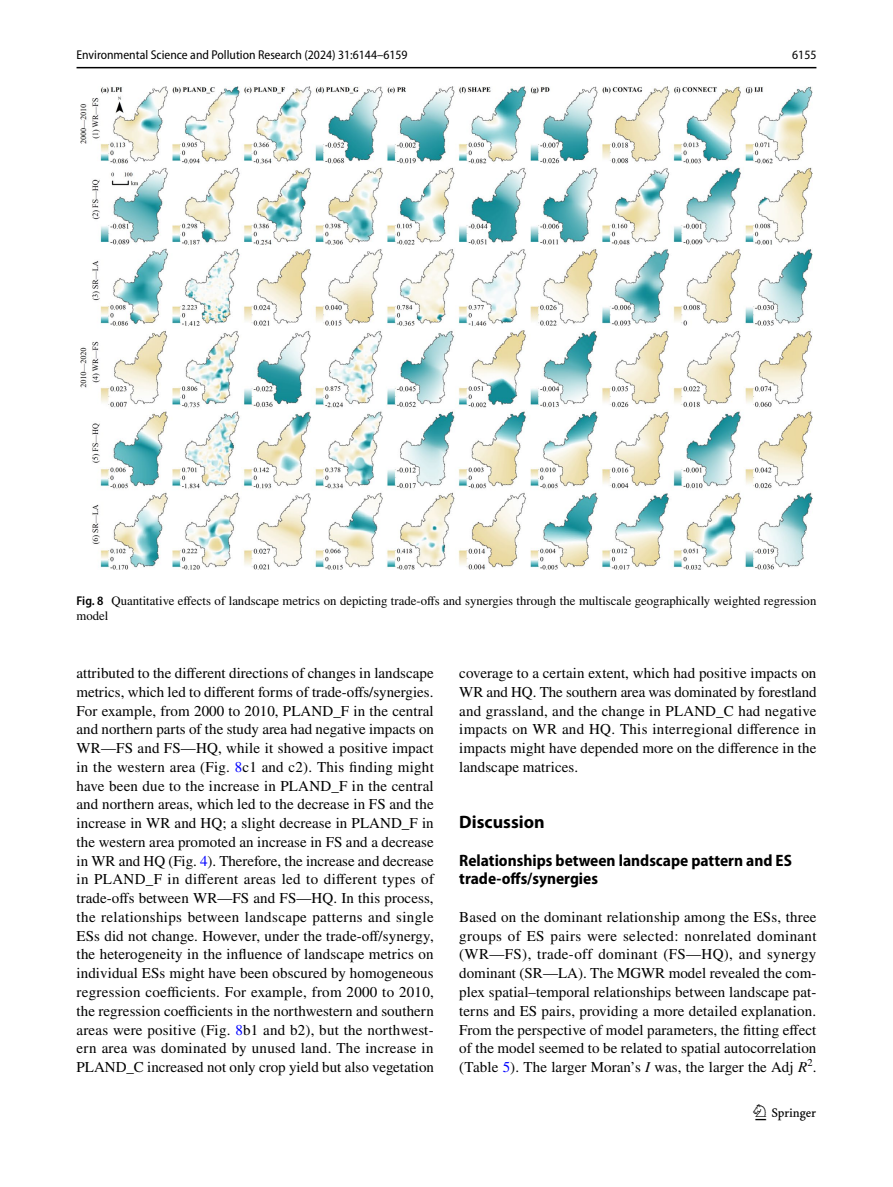
<style>
.page{position:relative;width:893px;height:1187px;background:#fff}
.page>*{position:absolute;margin:0;border:0;box-sizing:border-box;transform-origin:0 0}
.t1{font:22.5px "Springnew Regular 2";color:#000}
.t2{font:700 18px "Myriad Pro";color:#000}
.t3{font:700 semi-condensed 16.5px/18.8px "Myriad Pro";color:#000}
.t4{font:15px/18.8px "STIX";letter-spacing:.005em;color:#000;text-align:justify}
.t5{font:12.75px/15px "STIX";color:#000}
.t6{font:semi-condensed 12.75px "Myriad Pro";color:#000}
.s1{font-family:"Myriad Pro";font-weight:600;font-stretch:semi-condensed}
.s2{color:#00f}
.s3{font-style:italic}
</style>
<div class="page">
<hr style="left:77px;top:67px;width:739px;height:1px;background:#000">
<img style="left:81px;top:87px;width:731px;height:482px">
<p class="t6" style="left:77px;top:48px;width:333px">Environmental Science and Pollution Research (2024) 31:6144–6159</p>
<p class="t6" style="left:792px;top:48px;width:26px">6155</p>
<p class="t5" style="left:77px;top:593px;width:741px"><span class="s1">Fig. 8</span> Quantitative effects of landscape metrics on depicting trade-offs and synergies through the multiscale geographically weighted regression model</p>
<p class="t4" style="left:77px;top:664px;width:359px">attributed to the different directions of changes in landscape metrics, which led to different forms of trade-offs/synergies.<br>For example, from 2000 to 2010, PLAND_F in the central and northern parts of the study area had negative impacts on WR—FS and FS—HQ, while it showed a positive impact in the western area (Fig. <span class="s2">8</span>c1 and c2). This finding might have been due to the increase in PLAND_F in the central and northern areas, which led to the decrease in FS and the increase in WR and HQ; a slight decrease in PLAND_F in the western area promoted an increase in FS and a decrease in WR and HQ (Fig. <span class="s2">4</span>). Therefore, the increase and decrease in PLAND_F in different areas led to different types of trade-offs between WR—FS and FS—HQ. In this process, the relationships between landscape patterns and single ESs did not change. However, under the trade-off/synergy, the heterogeneity in the influence of landscape metrics on individual ESs might have been obscured by homogeneous regression coefficients. For example, from 2000 to 2010, the regression coefficients in the northwestern and southern areas were positive (Fig. <span class="s2">8</span>b1 and b2), but the northwest&shy;ern area was dominated by unused land. The increase in PLAND_C increased not only crop yield but also vegetation</p>
<p class="t4" style="left:459px;top:664px;width:359px">coverage to a certain extent, which had positive impacts on WR and HQ. The southern area was dominated by forestland and grassland, and the change in PLAND_C had negative impacts on WR and HQ. This interregional difference in impacts might have depended more on the difference in the landscape matrices.</p>
<p class="t2" style="left:459px;top:810px;width:87px">Discussion</p>
<p class="t3" style="left:459px;top:850px;width:334px">Relationships between landscape pattern and ES trade‑offs/synergies</p>
<p class="t4" style="left:459px;top:908px;width:359px">Based on the dominant relationship among the ESs, three groups of ES pairs were selected: nonrelated dominant (WR—FS), trade-off dominant (FS—HQ), and synergy dominant (SR—LA). The MGWR model revealed the com&shy;plex spatial–temporal relationships between landscape pat&shy;terns and ES pairs, providing a more detailed explanation.<br>From the perspective of model parameters, the fitting effect of the model seemed to be related to spatial autocorrelation (Table <span class="s2">5</span>). The larger Moran’s <span class="s3">I</span> was, the larger the Adj <span class="s3">R</span><sup>2</sup>.</p>
<h1 class="t1" style="left:755px;top:1104px;width:62px">1 3</h1>
</div>
